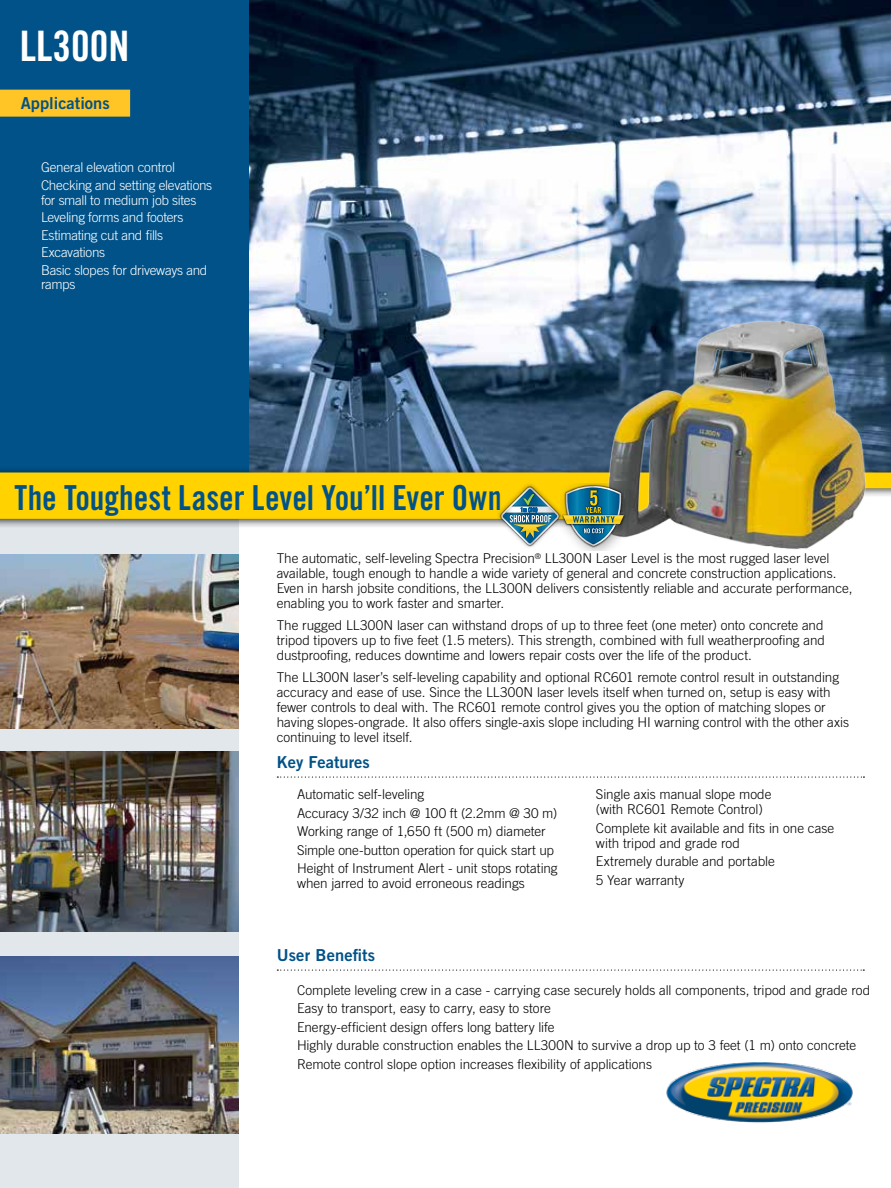
<style>
.page{position:relative;width:891px;height:1188px;background:#fff}
.page>*{position:absolute;margin:0;border:0;box-sizing:border-box;transform-origin:0 0}
.t1{font:42px "Trade Gothic LT Std Bd Cn 20";color:#fff}
.t2{font:34.5px "Trade Gothic LT Std Bd Cn 20";color:#005288;scale:.95 1}
.t3{font:16.5px "Trade Gothic LT Std Bd 2";color:#005288}
.t4{font:300 13.5px/15px "Trade Gothic LT Std";color:#000}
.t5{font:300 13.5px/17.4px "Trade Gothic LT Std";letter-spacing:-.025em;color:#fff}
</style>
<div class="page">
<img style="left:249px;top:0;width:642px;height:466px">
<div style="left:0;top:459px;width:238px;height:729px;background:#e1e7ea"></div>
<div style="left:0;top:0;width:249px;height:498px;background:#005288"></div>
<div style="left:0;top:90px;width:130px;height:27px;background:#ffc425"></div>
<div style="left:0;top:466px;width:891px;height:63px;background:#000;opacity:.75"></div>
<svg style="left:0;top:472px;width:891px;height:49px;background:#f6cd0b"></svg>
<img style="left:666px;top:1062px;width:187px;height:61px">
<svg style="left:277px;top:777px;width:587px;height:1px"></svg>
<svg style="left:277px;top:970px;width:587px;height:1px"></svg>
<img style="left:0;top:957px;width:238px;height:177px">
<img style="left:0;top:752px;width:238px;height:179px">
<img style="left:0;top:554px;width:238px;height:175px">
<img style="left:598px;top:299px;width:277px;height:252px">
<div style="left:561px;top:484px;width:68px;height:66px;background:#000;opacity:.35"></div>
<img style="left:564px;top:484px;width:59px;height:64px">
<img style="left:624px;top:513px;width:2px;height:13px">
<div style="left:496px;top:482px;width:68px;height:68px;background:#000;opacity:.4"></div>
<img style="left:501px;top:486px;width:123px;height:60px">
<h1 class="t1" style="left:20px;top:20px;width:111px">LL300N</h1>
<p class="t3" style="left:21px;top:92px;width:90px">Applications</p>
<p class="t5" style="left:41px;top:159px;width:173px">General elevation control<br>Checking and setting elevations</p>
<p class="t5" style="left:41px;top:191px;width:168px">for small to medium job sites<br>Leveling forms and footers<br>Estimating cut and fills<br>Excavations<br>Basic slopes for driveways and</p>
<p class="t5" style="left:41px;top:276px;width:36px">ramps</p>
<h2 class="t2" style="left:14px;top:477px;width:515px">The Toughest Laser Level You’ll Ever Own</h2>
<p class="t4" style="left:277px;top:551px;width:577px">The automatic, self-leveling Spectra Precision<sup>®</sup> LL300N Laser Level is the most rugged laser level available, tough enough to handle a wide variety of general and concrete construction applications.<br>Even in harsh jobsite conditions, the LL300N delivers consistently reliable and accurate performance, enabling you to work faster and smarter.</p>
<p class="t4" style="left:277px;top:618px;width:550px;text-align:justify">The rugged LL300N laser can withstand drops of up to three feet (one meter) onto concrete and tripod tipovers up to five feet (1.5 meters). This strength, combined with full weatherproofing and dustproofing, reduces downtime and lowers repair costs over the life of the product.</p>
<p class="t4" style="left:277px;top:669px;width:574px">The LL300N laser’s self-leveling capability and optional RC601 remote control result in outstanding accuracy and ease of use. Since the LL300N laser levels itself when turned on, setup is easy with fewer controls to deal with. The RC601 remote control gives you the option of matching slopes or having slopes-ongrade. It also offers single-axis slope including HI warning control with the other axis continuing to level itself.</p>
<p class="t3" style="left:277px;top:752px;width:95px">Key Features</p>
<p class="t4" style="left:297px;top:785px;width:262px;line-height:18.5px">Automatic self-leveling<br>Accuracy 3/32 inch @ 100 ft (2.2mm @ 30 m)<br>Working range of 1,650 ft (500 m) diameter Simple one-button operation for quick start up Height of Instrument Alert - unit stops rotating</p>
<p class="t4" style="left:297px;top:876px;width:229px">when jarred to avoid erroneous readings</p>
<p class="t3" style="left:277px;top:945px;width:100px">User Benefits</p>
<p class="t4" style="left:596px;top:787px;width:177px">Single axis manual slope mode (with RC601 Remote Control)</p>
<p class="t4" style="left:596px;top:820px;width:240px">Complete kit available and fits in one case with tripod and grade rod</p>
<p class="t4" style="left:596px;top:852px;width:180px;line-height:18.5px">Extremely durable and portable<br>5 Year warranty</p>
<p class="t4" style="left:297px;top:980px;width:575px;line-height:18.5px">Complete leveling crew in a case - carrying case securely holds all components, tripod and grade rod Easy to transport, easy to carry, easy to store<br>Energy-efficient design offers long battery life<br>Highly durable construction enables the LL300N to survive a drop up to 3 feet (1 m) onto concrete Remote control slope option increases flexibility of applications</p>
</div>
